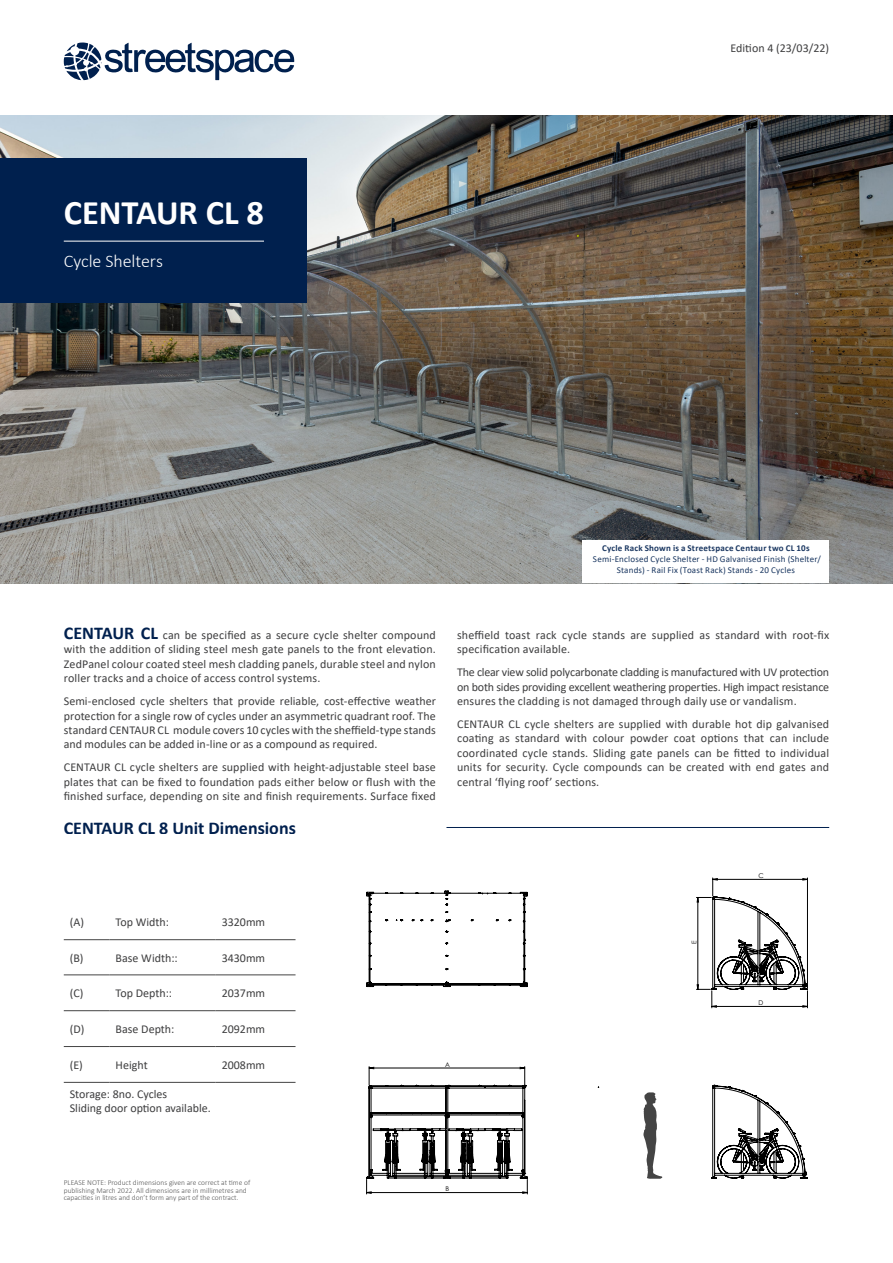
<style>
.page{position:relative;width:893px;height:1263px;background:#fff}
.page>*{position:absolute;margin:0;border:0;box-sizing:border-box;transform-origin:0 0}
.t1{font:700 34.5px "Calibri";letter-spacing:-.005em;color:#fff}
.t2{font:700 18px "Calibri";color:#00204e}
.t3{font:300 18px "Calibri";letter-spacing:-.01em;color:#fff}
.t4{font:12px/14.4px "Calibri";letter-spacing:.01em;color:#3e3e3f;text-align:justify}
.t5{font:9px/10.5px "Calibri";letter-spacing:.02em;color:#1a3761;text-align:center}
.t6{font:300 7.5px/7.5px "Calibri";color:#575757}
.t7{font:6.6px "Century Gothic";color:#000}
.s1{font-weight:700}
.s2{font-weight:700;font-size:18px;color:#00204e}
</style>
<div class="page">
<img style="left:0;top:115px;width:893px;height:468px">
<div style="left:0;top:158px;width:306px;height:144px;background:#00204e"></div>
<hr style="left:64px;top:241px;width:200px;height:1px;background:#fff">
<div style="left:583px;top:540px;width:246px;height:43px;background:#fff"></div>
<hr style="left:446px;top:827px;width:383px;height:1px;background:#00204e">
<hr style="left:64px;top:939px;width:46px;height:1px;background:#444">
<hr style="left:110px;top:939px;width:106px;height:1px;background:#444">
<hr style="left:216px;top:939px;width:80px;height:1px;background:#444">
<hr style="left:64px;top:974px;width:46px;height:1px;background:#444">
<hr style="left:110px;top:974px;width:106px;height:1px;background:#444">
<hr style="left:216px;top:974px;width:80px;height:1px;background:#444">
<hr style="left:64px;top:1010px;width:46px;height:1px;background:#444">
<hr style="left:110px;top:1010px;width:106px;height:1px;background:#444">
<hr style="left:216px;top:1010px;width:80px;height:1px;background:#444">
<hr style="left:64px;top:1046px;width:46px;height:1px;background:#444">
<hr style="left:110px;top:1046px;width:106px;height:1px;background:#444">
<hr style="left:216px;top:1046px;width:80px;height:1px;background:#444">
<hr style="left:64px;top:1082px;width:46px;height:1px;background:#444">
<hr style="left:110px;top:1082px;width:106px;height:1px;background:#444">
<hr style="left:216px;top:1082px;width:80px;height:1px;background:#444">
<svg style="left:366px;top:1066px;width:162px;height:128px"></svg>
<svg style="left:366px;top:890px;width:162px;height:97px"></svg>
<svg style="left:711px;top:1085px;width:97px;height:94px"></svg>
<svg style="left:696px;top:878px;width:112px;height:130px"></svg>
<svg style="left:643px;top:1092px;width:19px;height:87px"></svg>
<svg style="left:64px;top:43px;width:230px;height:37px"></svg>
<p class="t1" style="left:64px;top:188px;width:202px">CENTAUR CL 8</p>
<p class="t3" style="left:64px;top:250px;width:101px">Cycle Shelters</p>
<p class="t4" style="left:731px;top:40px;width:100px">Edition 4 (23/03/22)</p>
<p class="t5" style="left:593px;top:543px;width:229px"><span class="s1">Cycle Rack Shown is a Streetspace Centaur two CL 10s<br></span>Semi-Enclosed Cycle Shelter - HD Galvanised Finish (Shelter/<br>Stands) - Rail Fix (Toast Rack) Stands - 20 Cycles</p>
<p class="t4" style="left:64px;top:627px;width:374px"><span class="s2">CENTAUR CL</span> can be specified as a secure cycle shelter compound with the addition of sliding steel mesh gate panels to the front elevation.<br>ZedPanel colour coated steel mesh cladding panels, durable steel and nylon roller tracks and a choice of access control systems.</p>
<p class="t4" style="left:64px;top:694px;width:374px">Semi-enclosed cycle shelters that provide reliable, cost-effective weather protection for a single row of cycles under an asymmetric quadrant roof. The standard CENTAUR CL module covers 10 cycles with the sheffield-type stands and modules can be added in-line or as a compound as required.</p>
<p class="t4" style="left:64px;top:760px;width:374px">CENTAUR CL cycle shelters are supplied with height-adjustable steel base plates that can be fixed to foundation pads either below or flush with the finished surface, depending on site and finish requirements. Surface fixed</p>
<p class="t2" style="left:64px;top:815px;width:234px">CENTAUR CL 8 Unit Dimensions</p>
<p class="t4" style="left:457px;top:627px;width:374px">sheffield toast rack cycle stands are supplied as standard with root-fix specification available.</p>
<p class="t4" style="left:457px;top:665px;width:374px">The clear view solid polycarbonate cladding is manufactured with UV protection on both sides providing excellent weathering properties. High impact resistance ensures the cladding is not damaged through daily use or vandalism.</p>
<p class="t4" style="left:457px;top:716px;width:374px">CENTAUR CL cycle shelters are supplied with durable hot dip galvanised coating as standard with colour powder coat options that can include coordinated cycle stands. Sliding gate panels can be fitted to individual units for security. Cycle compounds can be created with end gates and central ‘flying roof’ sections.</p>
<p class="t7" style="left:758px;top:871px;width:7px">C</p>
<p class="t4" style="left:70px;top:915px;width:16px">(A)</p>
<p class="t4" style="left:116px;top:915px;width:55px">Top Width:</p>
<p class="t4" style="left:222px;top:915px;width:45px">3320mm</p>
<p class="t4" style="left:70px;top:950px;width:15px">(B)</p>
<p class="t4" style="left:116px;top:950px;width:64px">Base Width::</p>
<p class="t4" style="left:222px;top:950px;width:45px">3430mm</p>
<p class="t4" style="left:70px;top:986px;width:15px">(C)</p>
<p class="t4" style="left:116px;top:986px;width:58px">Top Depth::</p>
<p class="t4" style="left:222px;top:986px;width:45px">2037mm</p>
<p class="t4" style="left:70px;top:1022px;width:16px">(D)</p>
<p class="t4" style="left:116px;top:1022px;width:60px">Base Depth:</p>
<p class="t4" style="left:222px;top:1022px;width:45px">2092mm</p>
<p class="t4" style="left:70px;top:1057px;width:15px">(E)</p>
<p class="t4" style="left:116px;top:1057px;width:34px">Height</p>
<p class="t4" style="left:222px;top:1057px;width:45px">2008mm</p>
<p class="t4" style="left:70px;top:1086px;width:99px">Storage: 8no. Cycles</p>
<p class="t4" style="left:70px;top:1100px;width:143px">Sliding door option available.</p>
<p class="t7" style="left:445px;top:1059px;width:6px">A</p>
<p class="t7" style="left:689px;top:944px;width:5px;rotate:-90deg">E</p>
<p class="t7" style="left:759px;top:998px;width:6px">D</p>
<p class="t6" style="left:64px;top:1179px;width:188px">PLEASE NOTE: Product dimensions given are correct at time of publishing March 2022. All dimensions are in millimetres and capacities in litres and don’t form any part of the contract.</p>
<p class="t7" style="left:446px;top:1184px;width:5px">B</p>
</div>
